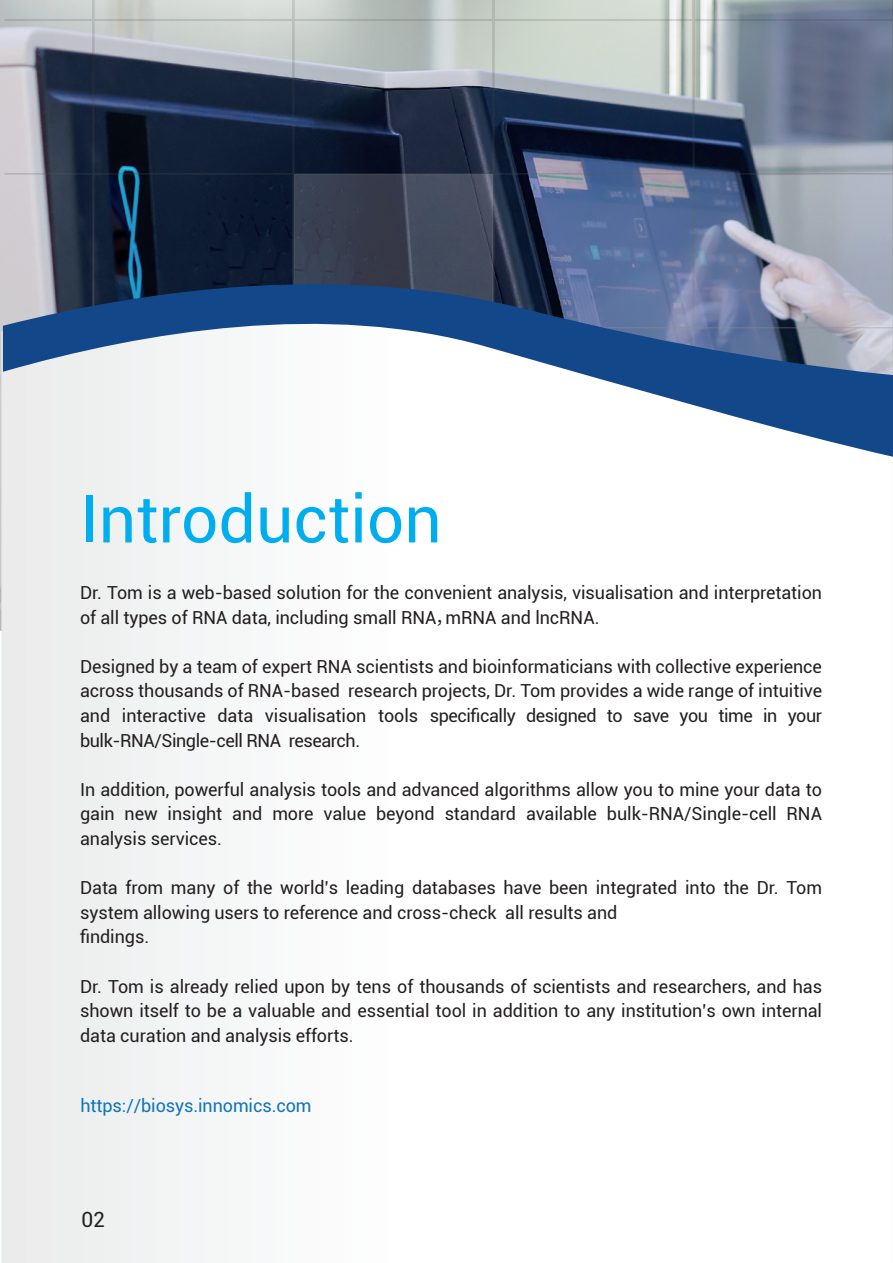
<style>
.page{position:relative;width:893px;height:1263px;background:#fff}
.page>*{position:absolute;margin:0;border:0;box-sizing:border-box;transform-origin:0 0}
.t1{font:66px "Roboto";color:#00aeef}
.t2{font:21px "Roboto";color:#231f20}
.t3{font:18px/24.6px "Roboto";letter-spacing:-.005em;color:#231f20;text-align:justify}
.t4{font:18px "Roboto";letter-spacing:-.005em;color:#1074bc}
.s1{font-family:"Source Han Sans CN"}
</style>
<div class="page">
<div style="left:1px;top:310px;width:204px;height:953px;background:#eef0f0"></div>
<hr style="left:892px;top:407px;width:1px;height:856px;background:#fbfbfb">
<svg style="left:4px;top:0;width:889px;height:264px;background:#687383"></svg>
<svg style="left:294px;top:174px;width:199px;height:90px;background:#3e4555"></svg>
<svg style="left:3px;top:264px;width:890px;height:236px"></svg>
<h1 class="t1" style="left:80px;top:473px;width:363px">Introduction</h1>
<p class="t3" style="left:80px;top:579px;width:743px">Dr. Tom is a web-based solution for the convenient analysis, visualisation and interpretation of all types of RNA data, including small RNA<span class="s1">，</span>mRNA and lncRNA.</p>
<p class="t3" style="left:80px;top:653px;width:743px">Designed by a team of expert RNA scientists and bioinformaticians with collective experience across thousands of RNA-based research projects, Dr. Tom provides a wide range of intuitive and interactive data visualisation tools specifically designed to save you time in your bulk-RNA/Single-cell RNA research.</p>
<p class="t3" style="left:80px;top:776px;width:744px">In addition, powerful analysis tools and advanced algorithms allow you to mine your data to gain new insight and more value beyond standard available bulk-RNA/Single-cell RNA analysis services.</p>
<p class="t3" style="left:80px;top:875px;width:743px;text-align:left">Data from many of the world’s leading databases have been integrated into the Dr. Tom system allowing users to reference and cross-check all results and<br>findings.</p>
<p class="t3" style="left:80px;top:973px;width:743px">Dr. Tom is already relied upon by tens of thousands of scientists and researchers, and has shown itself to be a valuable and essential tool in addition to any institution’s own internal data curation and analysis efforts.</p>
<p class="t4" style="left:80px;top:1092px;width:233px">https://biosys.innomics.com</p>
<p class="t2" style="left:81px;top:1205px;width:25px">02</p>
</div>
